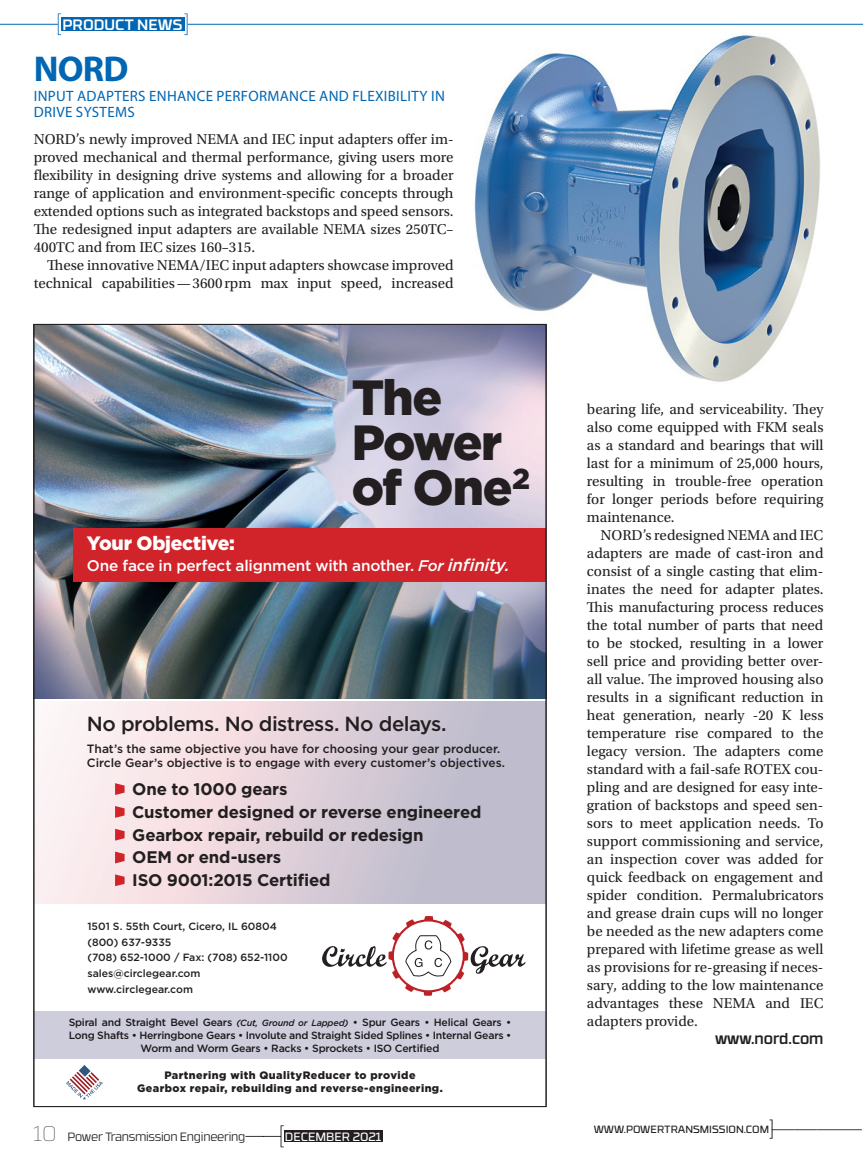
<style>
.page{position:relative;width:864px;height:1161px;background:#fff}
.page>*{position:absolute;margin:0;border:0;box-sizing:border-box;transform-origin:0 0}
.t1{font:900 49.35px/45.3px "Gotham";letter-spacing:-.04em;color:#231f20}
.News_Product_Header{font:700 36px "Myriad Pro";color:#0166b3}
.t2{font:300 condensed 24px "Myriad Pro";color:#231f20}
.t3{font:500 20.4px "Gotham";letter-spacing:-.025em;color:#231f20}
.t4{font:900 19.35px "Gotham";letter-spacing:-.015em;color:#fff}
.t5{font:700 16.8px/22.8px "Gotham";letter-spacing:-.015em;color:#231f20}
.t6{font:500 15.3px "Gotham";letter-spacing:-.01em;color:#fff}
.Body_Text{font:15px/18px "Utopia Std";color:#231f20;text-align:justify}
.Body_Text_after_Head{font:15px/18px "Utopia Std";color:#231f20;text-align:justify}
.News_Sub-head{font:15px/15.8px "Myriad Pro";letter-spacing:.02em;color:#0166b3}
.FMI_Wed_Site_Foot{font:500 15px "RB No 3.1";letter-spacing:-.005em;color:#231f20}
.t7{font:500 15px "RB No 3.1";color:#fff}
.t8{font:500 12px/14.4px "Gotham";color:#231f20}
.t9{font:300 12px "RB No 3.1";letter-spacing:-.02em;color:#231f20}
.t10{font:12px "RB No 3.1";color:#fff}
.t11{font:900 10.8px/12.9px "Gotham";letter-spacing:.04em;color:#231f20;text-align:center}
.t12{font:500 10.5px/12.6px "Gotham";letter-spacing:-.02em;color:#231f20;text-align:center}
.t13{font:500 10.5px/15.8px "Gotham";color:#231f20}
.t14{font:10.5px "RB No 3.1";color:#231f20}
.s1{font-style:italic}
.s2{font-style:italic;font-size:17.1px}
.s3{font-style:italic;font-size:9px}
.s4{font-weight:100;font-size:21px}
</style>
<div class="page">
<img style="left:467px;top:35px;width:353px;height:355px">
<div style="left:33px;top:1012px;width:513px;height:47px;background:#cecddb"></div>
<div style="left:33px;top:702px;width:513px;height:201px;background:linear-gradient(to right,#fff3f2,#b8b4c7)"></div>
<img style="left:35px;top:326px;width:509px;height:373px">
<div style="left:73px;top:528px;width:473px;height:54px;background:#d1232a"></div>
<svg style="left:115px;top:783px;width:10px;height:12px"></svg>
<svg style="left:115px;top:806px;width:10px;height:12px"></svg>
<svg style="left:115px;top:829px;width:10px;height:12px"></svg>
<svg style="left:115px;top:852px;width:10px;height:11px"></svg>
<svg style="left:115px;top:874px;width:10px;height:12px"></svg>
<svg style="left:66px;top:1065px;width:37px;height:35px"></svg>
<svg style="left:322px;top:916px;width:204px;height:80px"></svg>
<svg style="left:245px;top:1125px;width:39px;height:22px"></svg>
<div style="left:284px;top:1131px;width:98px;height:11px;background:#231f20"></div>
<div style="left:61px;top:17px;width:123px;height:14px;background:#0166b3"></div>
<svg style="left:184px;top:14px;width:4px;height:21px"></svg>
<hr style="left:188px;top:24px;width:675px;height:1px;background:#0166b3">
<svg style="left:58px;top:14px;width:3px;height:21px"></svg>
<hr style="left:0;top:24px;width:58px;height:1px;background:#0166b3">
<p class="t7" style="left:62px;top:13px;width:122px">PRODUCT NEWS</p>
<p class="News_Product_Header" style="left:34px;top:49px;width:96px">NORD</p>
<p class="News_Sub-head" style="left:34px;top:88px;width:413px">INPUT ADAPTERS ENHANCE PERFORMANCE AND FLEXIBILITY IN<br>DRIVE SYSTEMS</p>
<p class="Body_Text_after_Head" style="left:34px;top:130px;width:421px">NORD’s newly improved NEMA and IEC input adapters offer im&shy;proved mechanical and thermal performance, giving users more flexibility in designing drive systems and allowing for a broader range of application and environment-specific concepts through extended options such as integrated backstops and speed sensors.<br>The redesigned input adapters are available NEMA sizes 250TC– 400TC and from IEC sizes 160–315.</p>
<p class="Body_Text" style="left:34px;top:256px;width:421px;text-align:right">These innovative NEMA/IEC input adapters showcase improved technical capabilities—3600rpm max input speed, increased</p>
<p class="t1" style="left:352px;top:374px;width:180px">The<br>Power of One<sup>2</sup></p>
<p class="t4" style="left:87px;top:530px;width:149px">Your Objective:</p>
<p class="t6" style="left:87px;top:555px;width:424px">One face in perfect alignment with another. <span class="s1">For</span> <span class="s2">infinity.</span></p>
<p class="t3" style="left:87px;top:710px;width:361px">No problems. No distress. No delays.</p>
<p class="t8" style="left:87px;top:741px;width:420px">That’s the same objective you have for choosing your gear producer.<br>Circle Gear’s objective is to engage with every customer’s objectives.</p>
<p class="t5" style="left:132px;top:778px;width:351px">One to 1000 gears<br>Customer designed or reverse engineered<br>Gearbox repair, rebuild or redesign<br>OEM or end-users<br>ISO 9001:2015 Certified</p>
<p class="t13" style="left:87px;top:918px;width:202px">1501 S. 55th Court, Cicero, IL 60804 (800) 637-9335<br>(708) 652-1000 / Fax: (708) 652-1100 sales@circlegear.com www.circlegear.com</p>
<p class="t12" style="left:69px;top:1016px;width:444px">Spiral and Straight Bevel Gears <span class="s3">(Cut, Ground or Lapped)</span> • Spur Gears • Helical Gears •<br>Long Shafts • Herringbone Gears • Involute and Straight Sided Splines • Internal Gears •<br>Worm and Worm Gears • Racks • Sprockets • ISO Certified</p>
<p class="t11" style="left:137px;top:1069px;width:307px">Partnering with QualityReducer to provide<br>Gearbox repair, rebuilding and reverse-engineering.</p>
<p class="t9" style="left:33px;top:1128px;width:213px"><span class="s4">10</span> Power Transmission Engineering</p>
<p class="t10" style="left:285px;top:1128px;width:98px">DECEMBER 2021</p>
<p class="Body_Text" style="left:587px;top:400px;width:238px">bearing life, and serviceability. They also come equipped with FKM seals as a standard and bearings that will last for a minimum of 25,000 hours, resulting in trouble-free operation for longer periods before requiring maintenance.</p>
<p class="Body_Text" style="left:587px;top:526px;width:238px;text-indent:14px">NORD’s redesigned NEMA and IEC adapters are made of cast-iron and consist of a single casting that elim&shy;inates the need for adapter plates.<br>This manufacturing process reduces the total number of parts that need to be stocked, resulting in a lower sell price and providing better over&shy;all value. The improved housing also results in a significant reduction in heat generation, nearly -20 K less temperature rise compared to the legacy version. The adapters come standard with a fail-safe ROTEX cou&shy;pling and are designed for easy inte&shy;gration of backstops and speed sen&shy;sors to meet application needs. To support commissioning and service, an inspection cover was added for quick feedback on engagement and spider condition. Permalubricators and grease drain cups will no longer be needed as the new adapters come prepared with lifetime grease as well as provisions for re-greasing if neces&shy;sary, adding to the low maintenance advantages these NEMA and IEC adapters provide.</p>
<p class="FMI_Wed_Site_Foot" style="left:715px;top:1027px;width:110px">www.nord.com</p>
<p class="t14" style="left:594px;top:1122px;width:177px">WWW.POWERTRANSMISSION.COM</p>
<h3 class="t2" style="left:769px;top:1116px;width:96px">]————</h3>
</div>
